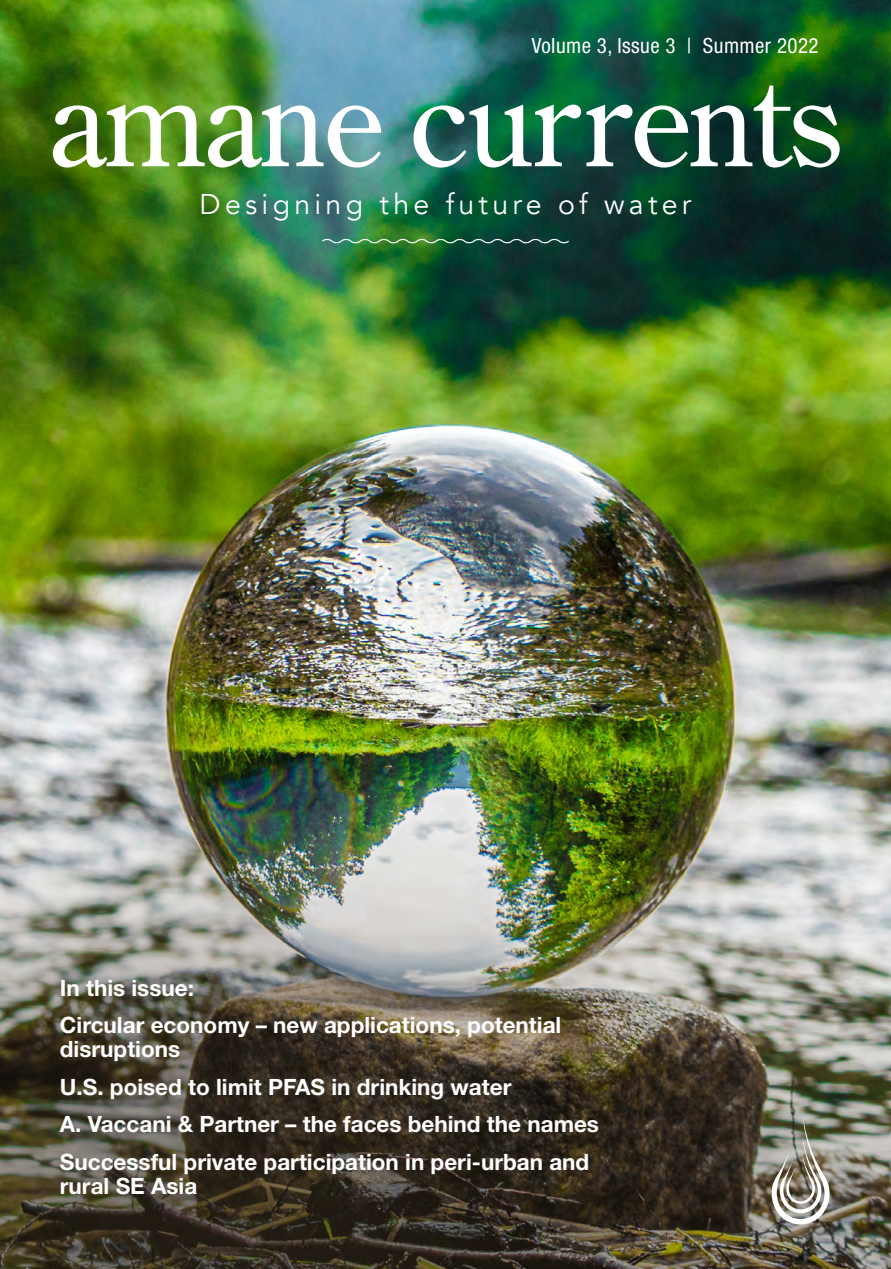
<style>
.page{position:relative;width:891px;height:1269px;background:#fff}
.page>*{position:absolute;margin:0;border:0;box-sizing:border-box;transform-origin:0 0}
.t1{font:121.5px "Century Old Style";letter-spacing:-.02em;color:#fff}
.t2{font:28.5px "Avenir";letter-spacing:.15em;color:#fff}
.t3{font:700 22.5px/24px "Helvetica Neue";color:#fff}
.t4{font:condensed 21px "Helvetica Neue";letter-spacing:.02em;color:#fff}
</style>
<div class="page">
<img style="left:0;top:0;width:891px;height:1269px">
<img style="left:772px;top:1117px;width:58px;height:108px">
<svg style="left:321px;top:237px;width:249px;height:8px;background:#407957"></svg>
<p class="t4" style="left:532px;top:33px;width:288px">Volume 3, Issue 3 | Summer 2022</p>
<p class="t1" style="left:49px;top:44px;width:795px">amane currents</p>
<p class="t2" style="left:200px;top:187px;width:493px">Designing the future of water</p>
<p class="t3" style="left:60px;top:975px;width:136px">In this issue:</p>
<p class="t3" style="left:60px;top:1013px;width:503px">Circular economy – new applications, potential disruptions</p>
<p class="t3" style="left:60px;top:1074px;width:453px">U.S. poised to limit PFAS in drinking water</p>
<p class="t3" style="left:60px;top:1112px;width:541px">A. Vaccani &amp; Partner – the faces behind the names</p>
<p class="t3" style="left:60px;top:1149px;width:531px">Successful private participation in peri-urban and rural SE Asia</p>
</div>
